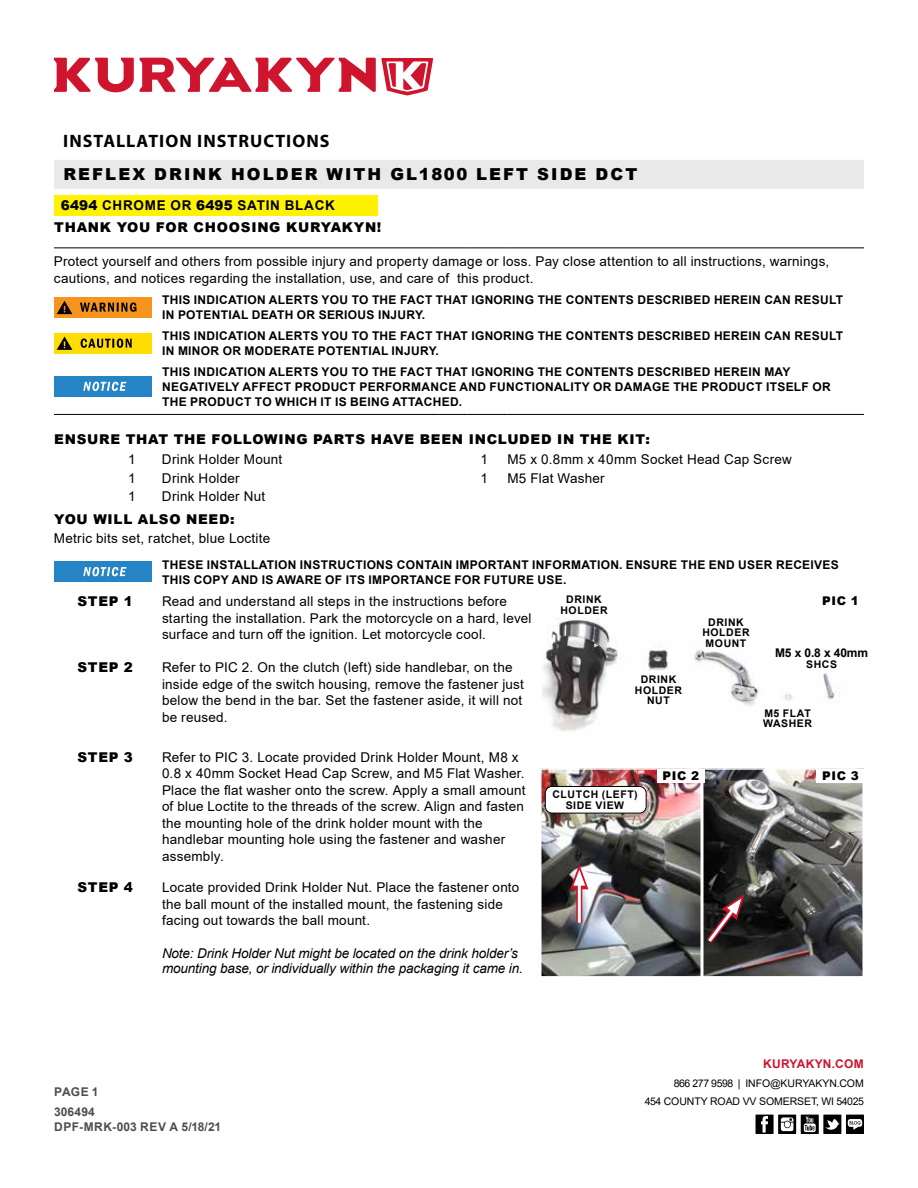
<style>
.page{position:relative;width:918px;height:1188px;background:#fff}
.page>*{position:absolute;margin:0;border:0;box-sizing:border-box;transform-origin:0 0}
.t1{font:700 18px "Myriad Pro";letter-spacing:.055em;color:#000}
.t2{font:900 16.5px "Arial";letter-spacing:.125em;color:#000}
.t3{font:13.5px/16.5px "Arial";letter-spacing:.015em;color:#000}
.t4{font:900 13.5px "Arial";letter-spacing:.055em;color:#000}
.t5{font:italic 13.5px/15.8px "Arial";letter-spacing:-.01em;color:#000}
.t6{font:700 13.5px "Arial";letter-spacing:.055em;color:#000}
.t7{font:700 12px/15px "Arial";letter-spacing:.025em;color:#000}
.t8{font:700 12px "Arial";letter-spacing:.035em;color:#4d4d4f}
.t9{font:700 12px "Arial";letter-spacing:.025em;color:#ce152d}
.t10{font:900 12px "Arial";letter-spacing:.055em;color:#000}
.t11{font:700 12px/20.4px "Arial";letter-spacing:.015em;color:#4d4d4f}
.t12{font:700 10.5px/10.5px "Arial";letter-spacing:.055em;color:#000;text-align:center}
.t13{font:10.5px/18px "Arial";letter-spacing:-.005em;color:#000;text-align:right}
.s1{font-weight:900}
</style>
<div class="page">
<svg style="left:54px;top:58px;width:379px;height:38px"></svg>
<div style="left:54px;top:160px;width:810px;height:29px;background:#e9e9ea"></div>
<div style="left:846px;top:1115px;width:18px;height:19px;background:#000"></div>
<svg style="left:848px;top:1119px;width:14px;height:11px"></svg>
<svg style="left:778px;top:1115px;width:18px;height:19px"></svg>
<svg style="left:781px;top:1117px;width:12px;height:14px"></svg>
<div style="left:756px;top:1115px;width:18px;height:19px;background:#000"></div>
<svg style="left:761px;top:1116px;width:7px;height:17px"></svg>
<svg style="left:801px;top:1115px;width:18px;height:19px"></svg>
<svg style="left:804px;top:1117px;width:12px;height:15px"></svg>
<div style="left:823px;top:1115px;width:18px;height:19px;background:#000"></div>
<svg style="left:825px;top:1119px;width:15px;height:11px"></svg>
<hr style="left:54px;top:248px;width:54px;height:1px;background:#000">
<hr style="left:108px;top:248px;width:54px;height:1px;background:#000">
<hr style="left:162px;top:248px;width:276px;height:1px;background:#000">
<svg style="left:438px;top:248px;width:29px;height:1px"></svg>
<hr style="left:467px;top:248px;width:40px;height:1px;background:#000">
<hr style="left:507px;top:248px;width:33px;height:1px;background:#000">
<hr style="left:540px;top:248px;width:162px;height:1px;background:#000">
<hr style="left:702px;top:248px;width:162px;height:1px;background:#000">
<hr style="left:54px;top:414px;width:54px;height:1px;background:#000">
<hr style="left:108px;top:414px;width:54px;height:1px;background:#000">
<hr style="left:162px;top:414px;width:276px;height:1px;background:#000">
<svg style="left:438px;top:414px;width:29px;height:1px"></svg>
<hr style="left:467px;top:414px;width:40px;height:1px;background:#000">
<hr style="left:507px;top:414px;width:33px;height:1px;background:#000">
<hr style="left:540px;top:414px;width:162px;height:1px;background:#000">
<hr style="left:702px;top:414px;width:162px;height:1px;background:#000">
<div style="left:54px;top:297px;width:97px;height:20px;background:#f7941e"></div>
<svg style="left:80px;top:302px;width:56px;height:10px"></svg>
<svg style="left:57px;top:301px;width:15px;height:13px"></svg>
<div style="left:54px;top:333px;width:97px;height:20px;background:#fd0"></div>
<svg style="left:57px;top:336px;width:15px;height:14px"></svg>
<svg style="left:81px;top:339px;width:51px;height:9px"></svg>
<div style="left:54px;top:376px;width:97px;height:20px;background:#2484c6"></div>
<svg style="left:83px;top:382px;width:43px;height:9px"></svg>
<div style="left:54px;top:562px;width:97px;height:20px;background:#2484c6"></div>
<svg style="left:83px;top:567px;width:43px;height:9px"></svg>
<img style="left:543px;top:618px;width:297px;height:113px">
<img style="left:543px;top:771px;width:156px;height:204px">
<div style="left:540px;top:768px;width:162px;height:210px;border:2px solid #fff"></div>
<img style="left:705px;top:771px;width:156px;height:204px">
<div style="left:702px;top:768px;width:162px;height:210px;border:2px solid #fff"></div>
<div style="left:817px;top:769px;width:47px;height:13px;background:#fff"></div>
<div style="left:657px;top:769px;width:47px;height:13px;background:#fff"></div>
<div style="left:576px;top:879px;width:6px;height:44px;background:#d4364a"></div>
<hr style="left:578px;top:880px;width:3px;height:43px;background:#fff">
<svg style="left:570px;top:864px;width:18px;height:25px"></svg>
<svg style="left:701px;top:894px;width:44px;height:55px;background:#4a393b"></svg>
<div style="left:545px;top:786px;width:101px;height:27px;background:#fff;border-radius:7px"></div>
<div style="left:545px;top:786px;width:101px;height:27px;border:1px solid #000;border-radius:7px"></div>
<div style="left:54px;top:195px;width:324px;height:21px;background:#fff200"></div>
<h1 class="t1" style="left:63px;top:129px;width:268px">INSTALLATION INSTRUCTIONS</h1>
<p class="t2" style="left:63px;top:162px;width:575px">REFLEX DRINK HOLDER WITH GL1800 LEFT SIDE DCT</p>
<p class="t6" style="left:61px;top:195px;width:276px"><span class="s1">6494</span> CHROME OR <span class="s1">6495</span> SATIN BLACK</p>
<p class="t4" style="left:54px;top:217px;width:329px">THANK YOU FOR CHOOSING KURYAKYN!</p>
<p class="t3" style="left:54px;top:253px;width:777px">Protect yourself and others from possible injury and property damage or loss. Pay close attention to all instructions, warnings, cautions, and notices regarding the installation, use, and care of this product.</p>
<p class="t7" style="left:162px;top:293px;width:682px">THIS INDICATION ALERTS YOU TO THE FACT THAT IGNORING THE CONTENTS DESCRIBED HEREIN CAN RESULT<br>IN POTENTIAL DEATH OR SERIOUS INJURY.</p>
<p class="t7" style="left:162px;top:328px;width:682px">THIS INDICATION ALERTS YOU TO THE FACT THAT IGNORING THE CONTENTS DESCRIBED HEREIN CAN RESULT<br>IN MINOR OR MODERATE POTENTIAL INJURY.</p>
<p class="t7" style="left:162px;top:364px;width:670px">THIS INDICATION ALERTS YOU TO THE FACT THAT IGNORING THE CONTENTS DESCRIBED HEREIN MAY<br>NEGATIVELY AFFECT PRODUCT PERFORMANCE AND FUNCTIONALITY OR DAMAGE THE PRODUCT ITSELF OR<br>THE PRODUCT TO WHICH IT IS BEING ATTACHED.</p>
<p class="t4" style="left:54px;top:429px;width:597px">ENSURE THAT THE FOLLOWING PARTS HAVE BEEN INCLUDED IN THE KIT:</p>
<p class="t3" style="left:128px;top:451px;width:9px">1</p>
<p class="t3" style="left:162px;top:451px;width:122px">Drink Holder Mount</p>
<p class="t3" style="left:481px;top:451px;width:9px">1</p>
<p class="t3" style="left:507px;top:451px;width:286px">M5 x 0.8mm x 40mm Socket Head Cap Screw</p>
<p class="t3" style="left:128px;top:470px;width:9px">1</p>
<p class="t3" style="left:162px;top:470px;width:79px">Drink Holder</p>
<p class="t3" style="left:481px;top:470px;width:9px">1</p>
<p class="t3" style="left:507px;top:470px;width:99px">M5 Flat Washer</p>
<p class="t3" style="left:128px;top:488px;width:9px">1</p>
<p class="t3" style="left:162px;top:488px;width:105px">Drink Holder Nut</p>
<p class="t4" style="left:54px;top:509px;width:182px">YOU WILL ALSO NEED:</p>
<p class="t3" style="left:54px;top:529px;width:218px">Metric bits set, ratchet, blue Loctite</p>
<p class="t7" style="left:162px;top:557px;width:678px">THESE INSTALLATION INSTRUCTIONS CONTAIN IMPORTANT INFORMATION. ENSURE THE END USER RECEIVES<br>THIS COPY AND IS AWARE OF ITS IMPORTANCE FOR FUTURE USE.</p>
<p class="t4" style="left:77px;top:592px;width:57px">STEP 1</p>
<p class="t3" style="left:162px;top:593px;width:371px">Read and understand all steps in the instructions before starting the installation. Park the motorcycle on a hard, level surface and turn off the ignition. Let motorcycle cool.</p>
<p class="t4" style="left:77px;top:658px;width:57px">STEP 2</p>
<p class="t3" style="left:162px;top:659px;width:363px">Refer to PIC 2. On the clutch (left) side handlebar, on the inside edge of the switch housing, remove the fastener just below the bend in the bar. Set the fastener aside, it will not be reused.</p>
<p class="t4" style="left:77px;top:747px;width:57px">STEP 3</p>
<p class="t3" style="left:162px;top:749px;width:365px">Refer to PIC 3. Locate provided Drink Holder Mount, M8 x 0.8 x 40mm Socket Head Cap Screw, and M5 Flat Washer.<br>Place the flat washer onto the screw. Apply a small amount of blue Loctite to the threads of the screw. Align and fasten the mounting hole of the drink holder mount with the handlebar mounting hole using the fastener and washer assembly.</p>
<p class="t4" style="left:77px;top:877px;width:57px">STEP 4</p>
<p class="t3" style="left:162px;top:879px;width:359px">Locate provided Drink Holder Nut. Place the fastener onto the ball mount of the installed mount, the fastening side facing out towards the ball mount.</p>
<p class="t5" style="left:162px;top:945px;width:362px">Note: Drink Holder Nut might be located on the drink holder’s mounting base, or individually within the packaging it came in.</p>
<p class="t12" style="left:560px;top:594px;width:49px">DRINK<br>HOLDER</p>
<p class="t10" style="left:822px;top:592px;width:38px">PIC 1</p>
<p class="t12" style="left:702px;top:617px;width:49px">DRINK<br>HOLDER<br>MOUNT</p>
<p class="t7" style="left:775px;top:646px;width:95px">M5 x 0.8 x 40mm</p>
<p class="t12" style="left:806px;top:659px;width:32px">SHCS</p>
<p class="t12" style="left:635px;top:675px;width:49px">DRINK<br>HOLDER<br>NUT</p>
<p class="t12" style="left:763px;top:708px;width:50px;text-align:left">M5 FLAT<br>WASHER</p>
<p class="t10" style="left:662px;top:767px;width:38px">PIC 2</p>
<p class="t10" style="left:822px;top:767px;width:38px">PIC 3</p>
<p class="t12" style="left:552px;top:790px;width:87px">CLUTCH (LEFT)<br>SIDE VIEW</p>
<p class="t11" style="left:54px;top:1082px;width:46px">PAGE 1<br>306494</p>
<p class="t8" style="left:54px;top:1119px;width:169px">DPF-MRK-003 REV A 5/18/21</p>
<p class="t9" style="left:763px;top:1055px;width:102px">KURYAKYN.COM</p>
<p class="t13" style="left:645px;top:1075px;width:221px">866 277 9598 | INFO@KURYAKYN.COM<br>454 COUNTY ROAD VV SOMERSET, WI 54025</p>
</div>
